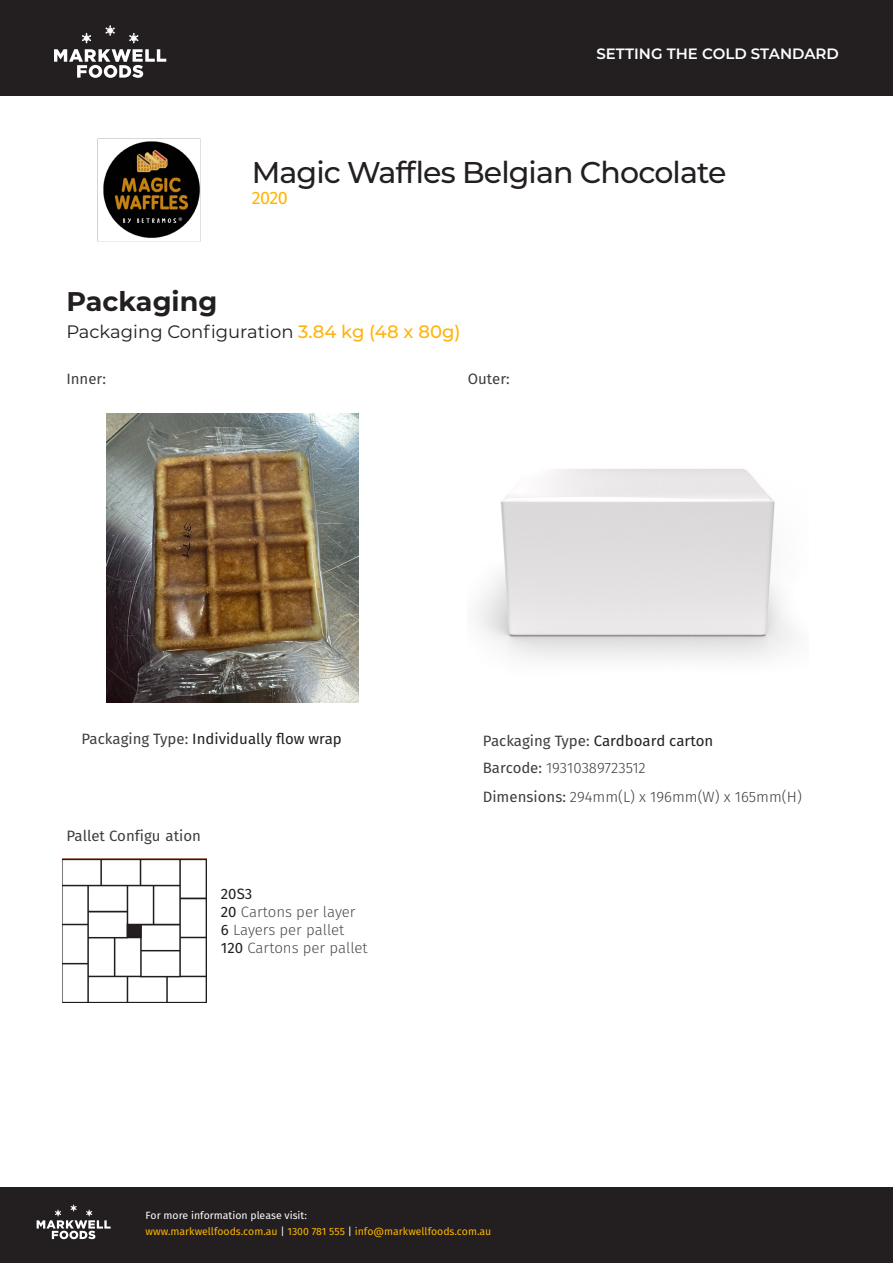
<style>
.page{position:relative;width:893px;height:1263px;background:#fff}
.page>*{position:absolute;margin:0;border:0;box-sizing:border-box;transform-origin:0 0}
.t1{font:500 30px "Montserrat";letter-spacing:-.03em;color:#231f20}
.t2{font:700 27px "Montserrat";color:#231f20}
.t3{font:18px "Montserrat";color:#231f20}
.t4{font:18px "Fira Sans";color:#ffb500}
.t5{font:15px "Fira Sans";color:#231f20}
.t6{font:300 15px "Fira Sans";color:#3e3e3f}
.t7{font:300 15px/18px "Fira Sans";color:#4b4c4d}
.t8{font:15px "Fira Sans";color:#3e3e3f}
.t9{font:600 15px "Montserrat";color:#fff}
.t10{font:10.5px/16.5px "Fira Sans";color:#ffb500}
.s1{font-weight:500;color:#ffb30a}
.s2{color:#3e3e3f}
.s3{font-weight:400;color:#231f20}
.s4{font-weight:400}
.s5{color:#fff}
</style>
<div class="page">
<div style="left:0;top:1187px;width:893px;height:76px;background:#231f20"></div>
<svg style="left:37px;top:1204px;width:74px;height:35px"></svg>
<div style="left:0;top:0;width:893px;height:95px;background:#231f20"></div>
<svg style="left:54px;top:49px;width:112px;height:29px"></svg>
<svg style="left:82px;top:33px;width:9px;height:10px"></svg>
<svg style="left:106px;top:25px;width:9px;height:11px"></svg>
<svg style="left:129px;top:33px;width:9px;height:10px"></svg>
<img style="left:97px;top:138px;width:104px;height:104px">
<img style="left:477px;top:469px;width:317px;height:191px">
<img style="left:106px;top:414px;width:253px;height:289px">
<img style="left:63px;top:859px;width:143px;height:143px">
<p class="t9" style="left:596px;top:43px;width:244px">SETTING THE COLD STANDARD</p>
<p class="t2" style="left:66px;top:282px;width:153px">Packaging</p>
<p class="t1" style="left:252px;top:151px;width:476px">Magic Waffles Belgian Chocolate</p>
<p class="t4" style="left:252px;top:185px;width:38px">2020</p>
<p class="t3" style="left:66px;top:320px;width:396px">Packaging Configuration <span class="s1">3.84 kg (48 x 80g)</span></p>
<p class="t8" style="left:66px;top:368px;width:41px">Inner:</p>
<p class="t8" style="left:468px;top:368px;width:44px">Outer:</p>
<p class="t5" style="left:81px;top:728px;width:262px"><span class="s2">Packaging Type:</span> Individually flow wrap</p>
<p class="t8" style="left:66px;top:825px;width:136px">Pallet Configu ation</p>
<p class="t7" style="left:221px;top:885px;width:148px"><span class="s3">20S3<br>20</span> Cartons per layer<br><span class="s3">6</span> Layers per pallet<br><span class="s3">120</span> Cartons per pallet</p>
<p class="t5" style="left:483px;top:730px;width:232px"><span class="s2">Packaging Type:</span> Cardboard carton</p>
<p class="t6" style="left:483px;top:757px;width:164px"><span class="s4">Barcode:</span> 19310389723512</p>
<p class="t6" style="left:483px;top:786px;width:321px"><span class="s4">Dimensions:</span> 294mm(L) x 196mm(W) x 165mm(H)</p>
<p class="t10" style="left:146px;top:1206px;width:347px"><span class="s5">For more information please visit:<br></span>www.markwellfoods.com.au <span class="s5">|</span> 1300 781 555 <span class="s5">|</span> info@markwellfoods.com.au</p>
</div>
